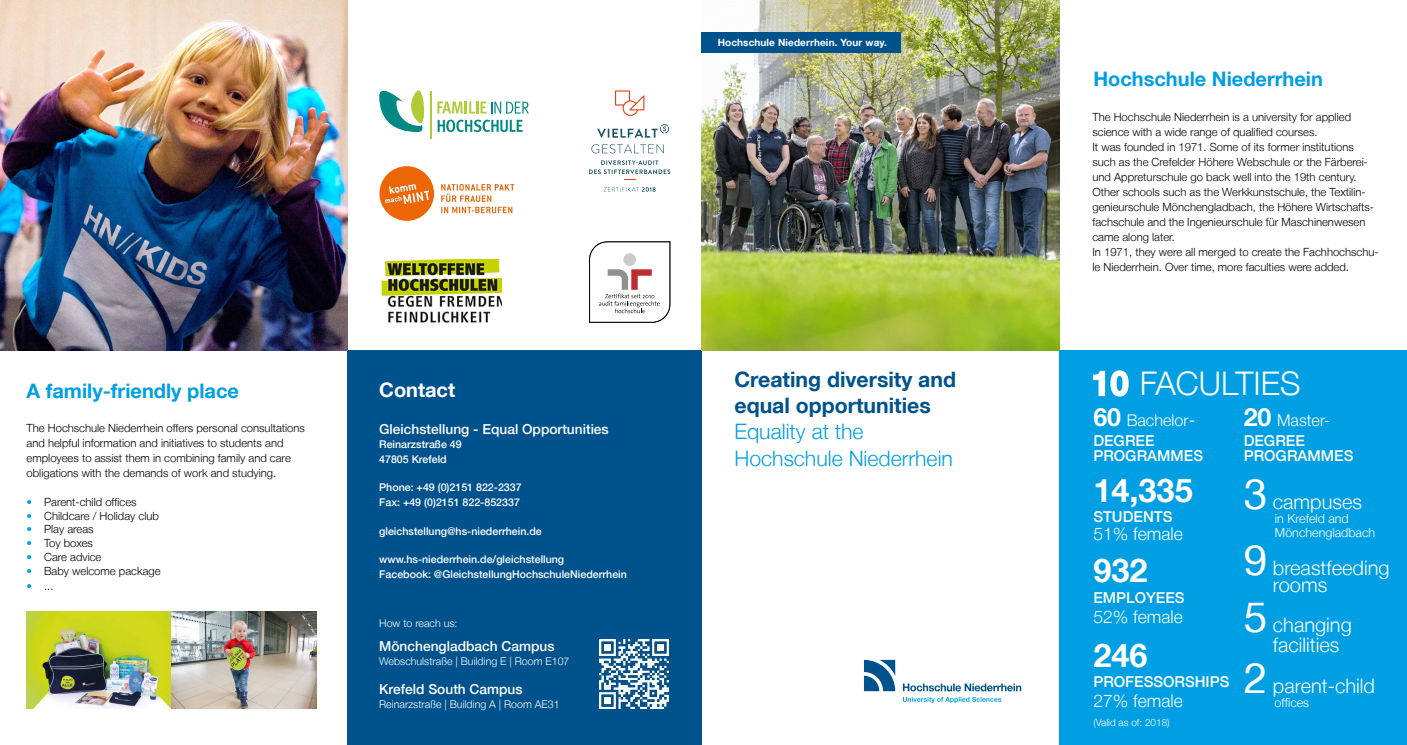
<style>
.page{position:relative;width:1407px;height:745px;background:#fff}
.page>*{position:absolute;margin:0;border:0;box-sizing:border-box;transform-origin:0 0}
.t1{font:700 32.5px "Helvetica Neue LT";color:#fff}
.t2{font:300 32.5px "Helvetica Neue LT";color:#fff}
.t3{font:700 21.25px/26.2px "Helvetica Neue LT";color:#00528d}
.t4{font:300 21.25px/26.2px "Helvetica Neue LT";color:#009fe3}
.t5{font:300 20px/17.5px "Helvetica Neue LT";color:#fff}
.t6{font:700 20px "Helvetica Neue LT";color:#009fe3}
.t7{font:700 20px "Helvetica Neue LT";color:#fff}
.t8{font:300 17.5px "Helvetica Neue LT";color:#fff}
.t9{font:300 16.25px "Helvetica Neue LT";color:#fff}
.t10{font:500 15px/15px "Helvetica Neue LT";color:#fff}
.t11{font:500 13.75px "Helvetica Neue LT";color:#fff}
.t12{font:300 12.5px/13.8px "Helvetica Neue LT";color:#fff}
.t13{font:300 11.25px/15px "Helvetica Neue LT";color:#000}
.t14{font:500 10.62px/14.4px "Helvetica Neue LT";color:#fff}
.t15{font:300 10.62px "Helvetica Neue LT";color:#fff}
.t16{font:700 10px "Helvetica Neue LT";letter-spacing:.01em;color:#fff}
.t17{font:300 10px "Helvetica Neue LT";color:#fff}
.s1{color:#009fe3}
.s2{font-weight:500}
.s3{font-weight:700;font-size:25px}
.s4{font-size:17.5px}
.s5{font-weight:400;font-size:42.5px}
</style>
<div class="page">
<div style="left:1059px;top:350px;width:348px;height:394px;background:#009fe3"></div>
<div style="left:347px;top:350px;width:355px;height:394px;background:#00528d"></div>
<img style="left:702px;top:0;width:357px;height:350px">
<svg style="left:864px;top:659px;width:31px;height:31px"></svg>
<svg style="left:903px;top:683px;width:118px;height:19px"></svg>
<img style="left:0;top:0;width:347px;height:350px">
<img style="left:599px;top:639px;width:69px;height:69px">
<img style="left:27px;top:611px;width:289px;height:97px">
<div style="left:379px;top:166px;width:55px;height:55px;background:#ec6608;border-radius:50%"></div>
<svg style="left:385px;top:184px;width:44px;height:20px"></svg>
<svg style="left:441px;top:184px;width:73px;height:29px"></svg>
<img style="left:381px;top:259px;width:120px;height:64px">
<svg style="left:591px;top:144px;width:73px;height:9px"></svg>
<svg style="left:597px;top:124px;width:72px;height:14px"></svg>
<svg style="left:615px;top:90px;width:29px;height:26px"></svg>
<svg style="left:604px;top:187px;width:52px;height:5px"></svg>
<svg style="left:589px;top:160px;width:81px;height:20px"></svg>
<svg style="left:589px;top:241px;width:81px;height:81px"></svg>
<hr style="left:430px;top:91px;width:1px;height:47px;background:#afcb37">
<svg style="left:437px;top:101px;width:92px;height:12px"></svg>
<svg style="left:438px;top:119px;width:85px;height:13px"></svg>
<svg style="left:379px;top:90px;width:46px;height:42px"></svg>
<svg style="left:1092px;top:370px;width:37px;height:27px"></svg>
<div style="left:702px;top:32px;width:199px;height:20px;background:#00528d"></div>
<p class="t16" style="left:718px;top:36px;width:171px">Hochschule Niederrhein. Your way.</p>
<h3 class="t6" style="left:27px;top:378px;width:214px">A family-friendly place</h3>
<p class="t13" style="left:27px;top:420px;width:280px">The Hochschule Niederrhein offers personal consultations and helpful information and initiatives to students and employees to assist them in combining family and care obligations with the demands of work and studying.</p>
<p class="t13" style="left:27px;top:493px;width:112px"><span class="s1">•</span> Parent-child offices</p>
<p class="t13" style="left:27px;top:507px;width:134px"><span class="s1">•</span> Childcare / Holiday club</p>
<p class="t13" style="left:27px;top:521px;width:69px"><span class="s1">•</span> Play areas</p>
<p class="t13" style="left:27px;top:535px;width:68px"><span class="s1">•</span> Toy boxes</p>
<p class="t13" style="left:27px;top:548px;width:76px"><span class="s1">•</span> Care advice</p>
<p class="t13" style="left:27px;top:562px;width:136px"><span class="s1">•</span> Baby welcome package</p>
<p class="t13" style="left:27px;top:577px;width:28px"><span class="s1">•</span> ...</p>
<h3 class="t7" style="left:379px;top:377px;width:77px">Contact</h3>
<p class="t11" style="left:379px;top:420px;width:231px">Gleichstellung - Equal Opportunities</p>
<p class="t14" style="left:379px;top:437px;width:84px">Reinarzstraße 49<br>47805 Krefeld</p>
<p class="t14" style="left:379px;top:480px;width:144px">Phone: +49 (0)2151 822-2337<br>Fax: +49 (0)2151 822-852337</p>
<p class="t14" style="left:379px;top:523px;width:164px">gleichstellung@hs-niederrhein.de</p>
<p class="t14" style="left:379px;top:552px;width:249px">www.hs-niederrhein.de/gleichstellung<br>Facebook: @GleichstellungHochschuleNiederrhein</p>
<p class="t15" style="left:379px;top:615px;width:80px">How to reach us:</p>
<p class="t11" style="left:379px;top:637px;width:177px">Mönchengladbach Campus</p>
<p class="t15" style="left:379px;top:654px;width:192px">Webschulstraße | Building E | Room E107</p>
<p class="t11" style="left:379px;top:680px;width:145px">Krefeld South Campus</p>
<p class="t15" style="left:379px;top:697px;width:182px">Reinarzstraße | Building A | Room AE31</p>
<h2 class="t3" style="left:734px;top:365px;width:223px">Creating diversity and equal opportunities</h2>
<h2 class="t4" style="left:734px;top:418px;width:220px">Equality at the<br>Hochschule Niederrhein</h2>
<h3 class="t6" style="left:1093px;top:66px;width:231px">Hochschule Niederrhein</h3>
<p class="t13" style="left:1092px;top:109px;width:288px">The Hochschule Niederrhein is a university for applied science with a wide range of qualified courses.<br>It was founded in 1971. Some of its former institutions such as the Crefelder Höhere Webschule or the Färberei&shy;und Appreturschule go back well into the 19th century.<br>Other schools such as the Werkkunstschule, the Textilin&shy;genieurschule Mönchengladbach, the Höhere Wirtschafts&shy;fachschule and the Ingenieurschule für Maschinenwesen came along later.<br>In 1971, they were all merged to create the Fachhochschu&shy;le Niederrhein. Over time, more faculties were added.</p>
<h1 class="t2" style="left:1092px;top:363px;width:210px"><span class="s2">10</span> FACULTIES</h1>
<h3 class="t9" style="left:1093px;top:410px;width:103px"><span class="s3">60</span> Bachelor<span class="s4">-</span></h3>
<h3 class="t10" style="left:1093px;top:432px;width:111px">DEGREE<br>PROGRAMMES</h3>
<h1 class="t1" style="left:1093px;top:470px;width:101px">14,335</h1>
<h3 class="t10" style="left:1093px;top:509px;width:81px">STUDENTS</h3>
<h3 class="t8" style="left:1093px;top:522px;width:91px">51% female</h3>
<h1 class="t1" style="left:1093px;top:550px;width:56px">932</h1>
<h3 class="t10" style="left:1093px;top:589px;width:93px">EMPLOYEES</h3>
<h3 class="t8" style="left:1093px;top:605px;width:91px">52% female</h3>
<h1 class="t1" style="left:1093px;top:634px;width:56px">246</h1>
<h3 class="t10" style="left:1093px;top:673px;width:138px">PROFESSORSHIPS</h3>
<h3 class="t8" style="left:1093px;top:689px;width:91px">27% female</h3>
<p class="t17" style="left:1093px;top:716px;width:78px">(Valid as of: 2018)</p>
<h3 class="t9" style="left:1243px;top:410px;width:88px"><span class="s3">20</span> Master-</h3>
<h3 class="t10" style="left:1243px;top:432px;width:111px">DEGREE<br>PROGRAMMES</h3>
<h3 class="t5" style="left:1243px;top:492px;width:120px"><span class="s5">3</span> campuses</h3>
<p class="t12" style="left:1275px;top:511px;width:102px">in Krefeld and<br>Mönchengladbach</p>
<h3 class="t5" style="left:1273px;top:558px;width:118px;text-indent:-29px"><span class="s5">9</span> breastfeeding rooms</h3>
<h3 class="t5" style="left:1273px;top:614px;width:80px;line-height:20px;text-indent:-29px"><span class="s5">5</span> changing facilities</h3>
<h3 class="t5" style="left:1243px;top:676px;width:133px"><span class="s5">2</span> parent-child</h3>
<p class="t12" style="left:1274px;top:694px;width:36px">offices</p>
</div>
